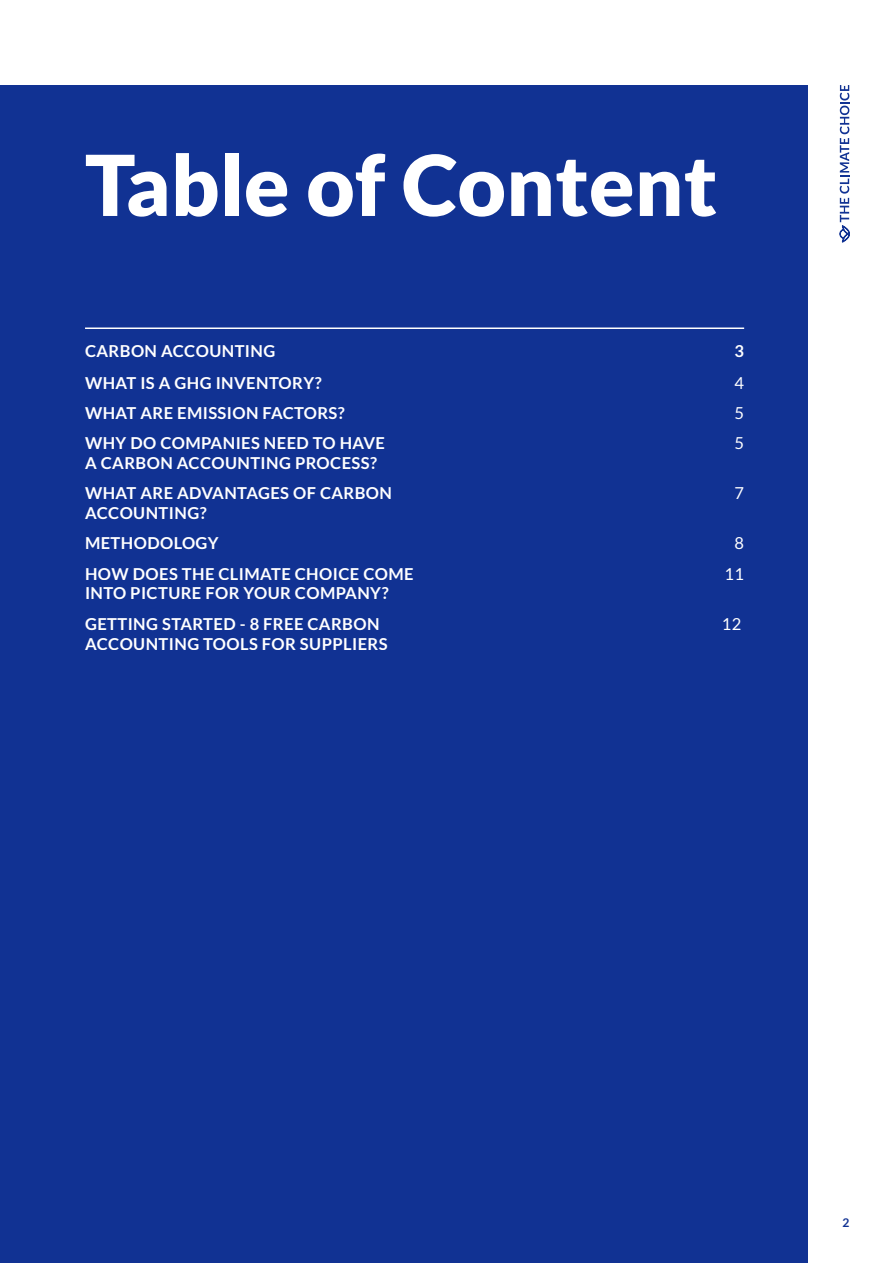
<style>
.page{position:relative;width:893px;height:1263px;background:#fff}
.page>*{position:absolute;margin:0;border:0;box-sizing:border-box;transform-origin:0 0}
.t1{font:900 84px "Lato";color:#fff}
.t2{font:700 16.5px/30.3px "Lato";letter-spacing:.025em;color:#fff}
.t3{font:16.5px "Lato";color:#fff}
.t4{font:700 12px "Lato";color:#113293}
</style>
<div class="page">
<div style="left:0;top:85px;width:808px;height:1178px;background:#113293"></div>
<hr style="left:85px;top:327px;width:659px;height:2px;background:#fff">
<svg style="left:840px;top:85px;width:10px;height:157px"></svg>
<h1 class="t1" style="left:85px;top:148px;width:634px">Table of Content</h1>
<p class="t2" style="left:85px;top:337px;width:192px">CARBON ACCOUNTING</p>
<p class="t2" style="left:735px;top:337px;width:11px">3</p>
<p class="t2" style="left:85px;top:368px;width:238px">WHAT IS A GHG INVENTORY?</p>
<p class="t3" style="left:735px;top:375px;width:11px">4</p>
<p class="t2" style="left:85px;top:399px;width:261px">WHAT ARE EMISSION FACTORS?</p>
<p class="t3" style="left:735px;top:406px;width:11px">5</p>
<p class="t2" style="left:85px;top:429px;width:301px">WHY DO COMPANIES NEED TO HAVE</p>
<p class="t3" style="left:735px;top:436px;width:11px">5</p>
<p class="t2" style="left:85px;top:449px;width:308px">A CARBON ACCOUNTING PROCESS?<br>WHAT ARE ADVANTAGES OF CARBON</p>
<p class="t3" style="left:735px;top:486px;width:11px">7</p>
<p class="t2" style="left:85px;top:499px;width:123px">ACCOUNTING?</p>
<p class="t2" style="left:85px;top:529px;width:135px">METHODOLOGY</p>
<p class="t3" style="left:735px;top:536px;width:11px">8</p>
<p class="t2" style="left:85px;top:559px;width:330px">HOW DOES THE CLIMATE CHOICE COME</p>
<p class="t3" style="left:725px;top:566px;width:21px">11</p>
<p class="t2" style="left:85px;top:579px;width:305px">INTO PICTURE FOR YOUR COMPANY?</p>
<p class="t2" style="left:85px;top:609px;width:296px">GETTING STARTED - 8 FREE CARBON</p>
<p class="t3" style="left:722px;top:616px;width:21px">12</p>
<p class="t2" style="left:85px;top:629px;width:304px">ACCOUNTING TOOLS FOR SUPPLIERS</p>
<p class="t4" style="left:842px;top:1217px;width:8px">2</p>
</div>
